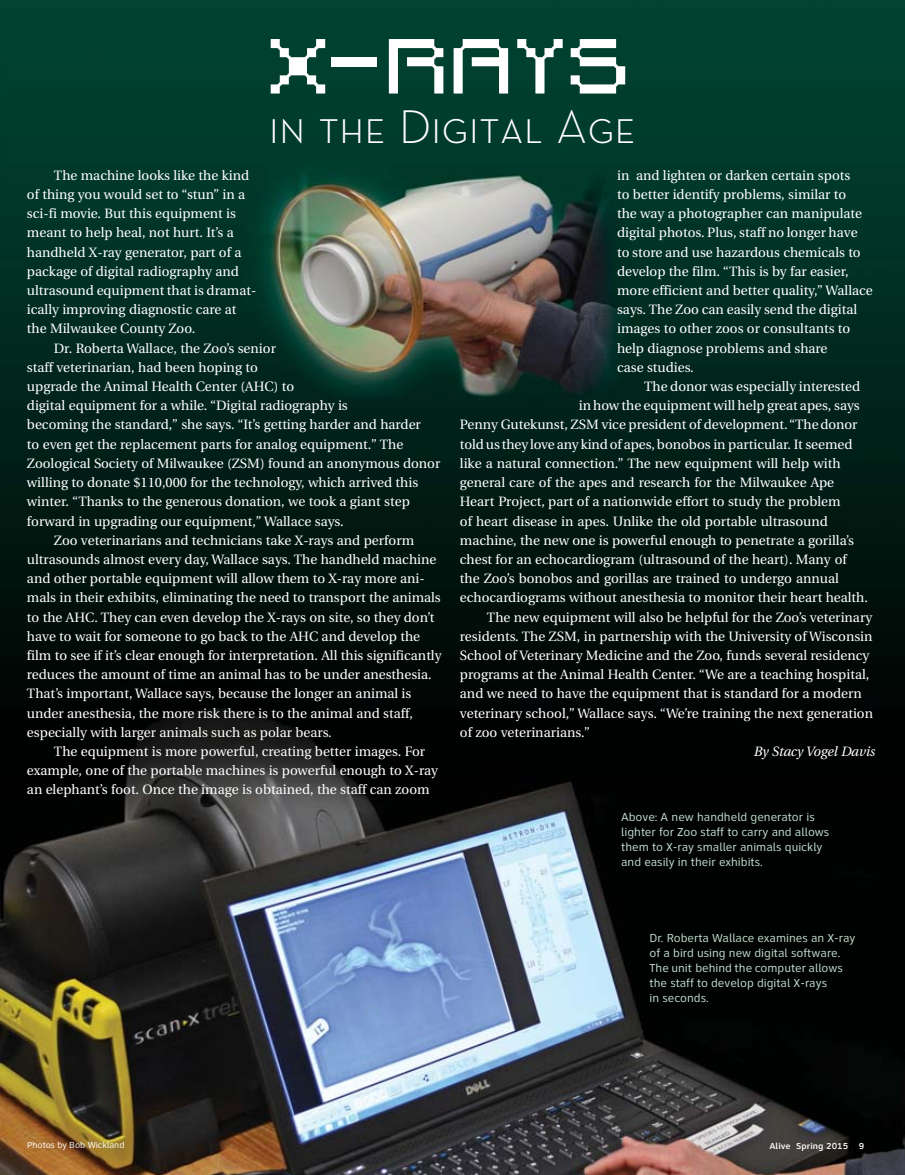
<style>
.page{position:relative;width:905px;height:1175px;background:#fff}
.page>*{position:absolute;margin:0;border:0;box-sizing:border-box;transform-origin:0 0}
.t1{font:93px "Pixel Countdown";color:#fff}
.t2{font:48px "Neutra Text Light SC";color:#fff}
.t3{font:13.5px/19.2px "Utopia";color:#fff}
.t4{font:italic 13.5px "Utopia";color:#fff}
.t5{font:12px/15px "Clearview ADA";color:#c3ddcd}
.t6{font:9px "Clearview ADA";color:#fff}
.t7{font:600 9px "Clearview ADA";color:#fff}
</style>
<div class="page">
<img style="left:0;top:0;width:904px;height:1174px">
<img style="left:0;top:13px;width:6px;height:183px">
<h1 class="t1" style="left:271px;top:7px;width:365px">X-Rays</h1>
<h2 class="t2" style="left:269px;top:98px;width:368px">in the Digital Age</h2>
<p class="t3" style="left:27px;top:167px;width:231px;text-indent:27px">The machine looks like the kind of thing you would set to “stun” in a sci-fi movie. But this equipment is meant to help heal, not hurt. It’s a handheld X-ray generator, part of a package of digital radiography and ultrasound equipment that is dramat&shy;ically improving diagnostic care at the Milwaukee County Zoo.</p>
<p class="t3" style="left:54px;top:340px;width:223px">Dr. Roberta Wallace, the Zoo’s senior</p>
<p class="t3" style="left:27px;top:359px;width:232px">staff veterinarian, had been hoping to</p>
<p class="t3" style="left:27px;top:378px;width:269px">upgrade the Animal Health Center (AHC) to</p>
<p class="t3" style="left:27px;top:397px;width:322px">digital equipment for a while. “Digital radiography is</p>
<p class="t3" style="left:27px;top:416px;width:395px">becoming the standard,” she says. “It’s getting harder and harder</p>
<p class="t3" style="left:27px;top:436px;width:378px">to even get the replacement parts for analog equipment.” The</p>
<p class="t3" style="left:27px;top:455px;width:415px">Zoological Society of Milwaukee (ZSM) found an anonymous donor</p>
<p class="t3" style="left:27px;top:474px;width:393px">willing to donate $110,000 for the technology, which arrived this</p>
<p class="t3" style="left:27px;top:493px;width:384px">winter. “Thanks to the generous donation, we took a giant step</p>
<p class="t3" style="left:27px;top:512px;width:318px">forward in upgrading our equipment,” Wallace says.</p>
<p class="t3" style="left:54px;top:532px;width:362px">Zoo veterinarians and technicians take X-rays and perform</p>
<p class="t3" style="left:27px;top:551px;width:411px">ultrasounds almost every day, Wallace says. The handheld machine</p>
<p class="t3" style="left:27px;top:570px;width:399px">and other portable equipment will allow them to X-ray more ani-</p>
<p class="t3" style="left:27px;top:589px;width:415px">mals in their exhibits, eliminating the need to transport the animals</p>
<p class="t3" style="left:27px;top:608px;width:409px">to the AHC. They can even develop the X-rays on site, so they don’t</p>
<p class="t3" style="left:27px;top:628px;width:394px">have to wait for someone to go back to the AHC and develop the</p>
<p class="t3" style="left:27px;top:647px;width:416px">film to see if it’s clear enough for interpretation. All this significantly</p>
<p class="t3" style="left:27px;top:666px;width:406px">reduces the amount of time an animal has to be under anesthesia.</p>
<p class="t3" style="left:27px;top:685px;width:386px">That’s important, Wallace says, because the longer an animal is</p>
<p class="t3" style="left:27px;top:704px;width:387px">under anesthesia, the more risk there is to the animal and staff,</p>
<p class="t3" style="left:27px;top:724px;width:306px">especially with larger animals such as polar bears.</p>
<p class="t3" style="left:54px;top:743px;width:372px">The equipment is more powerful, creating better images. For</p>
<p class="t3" style="left:27px;top:762px;width:412px">example, one of the portable machines is powerful enough to X-ray</p>
<p class="t3" style="left:27px;top:781px;width:404px">an elephant’s foot. Once the image is obtained, the staff can zoom</p>
<p class="t3" style="left:617px;top:167px;width:257px">in and lighten or darken certain spots<br>to better identify problems, similar to<br>the way a photographer can manipulate digital photos. Plus, staff no longer have to store and use hazardous chemicals to develop the film. “This is by far easier, more efficient and better quality,” Wallace says. The Zoo can easily send the digital images to other zoos or consultants to help diagnose problems and share<br>case studies.</p>
<p class="t3" style="left:644px;top:378px;width:217px">The donor was especially interested</p>
<p class="t3" style="left:578px;top:397px;width:282px">in how the equipment will help great apes, says</p>
<p class="t3" style="left:460px;top:416px;width:399px">Penny Gutekunst, ZSM vice president of development.“The donor</p>
<p class="t3" style="left:460px;top:436px;width:394px">told us they love any kind of apes, bonobos in particular. It seemed</p>
<p class="t3" style="left:460px;top:455px;width:382px">like a natural connection.” The new equipment will help with</p>
<p class="t3" style="left:460px;top:474px;width:376px">general care of the apes and research for the Milwaukee Ape</p>
<p class="t3" style="left:460px;top:493px;width:382px">Heart Project, part of a nationwide effort to study the problem</p>
<p class="t3" style="left:460px;top:512px;width:369px">of heart disease in apes. Unlike the old portable ultrasound</p>
<p class="t3" style="left:460px;top:532px;width:395px">machine, the new one is powerful enough to penetrate a gorilla’s</p>
<p class="t3" style="left:460px;top:551px;width:388px">chest for an echocardiogram (ultrasound of the heart). Many of</p>
<p class="t3" style="left:460px;top:570px;width:380px">the Zoo’s bonobos and gorillas are trained to undergo annual</p>
<p class="t3" style="left:460px;top:589px;width:409px">echocardiograms without anesthesia to monitor their heart health.</p>
<p class="t3" style="left:487px;top:608px;width:387px">The new equipment will also be helpful for the Zoo’s veterinary</p>
<p class="t3" style="left:460px;top:628px;width:414px">residents. The ZSM, in partnership with the University of Wisconsin</p>
<p class="t3" style="left:460px;top:647px;width:411px">School of Veterinary Medicine and the Zoo, funds several residency</p>
<p class="t3" style="left:460px;top:666px;width:411px">programs at the Animal Health Center. “We are a teaching hospital,</p>
<p class="t3" style="left:460px;top:685px;width:403px">and we need to have the equipment that is standard for a modern</p>
<p class="t3" style="left:460px;top:704px;width:414px">veterinary school,” Wallace says. “We’re training the next generation</p>
<p class="t3" style="left:460px;top:724px;width:132px">of zoo veterinarians.”</p>
<p class="t4" style="left:753px;top:746px;width:123px">By Stacy Vogel Davis</p>
<p class="t5" style="left:621px;top:811px;width:210px">Above: A new handheld generator is lighter for Zoo staff to carry and allows them to X-ray smaller animals quickly and easily in their exhibits.</p>
<p class="t5" style="left:649px;top:931px;width:207px">Dr. Roberta Wallace examines an X-ray of a bird using new digital software.<br>The unit behind the computer allows the staff to develop digital X-rays<br>in seconds.</p>
<p class="t6" style="left:27px;top:1141px;width:99px">Photos by Bob Wickland</p>
<p class="t7" style="left:769px;top:1142px;width:97px">Alive Spring 2015 9</p>
</div>
